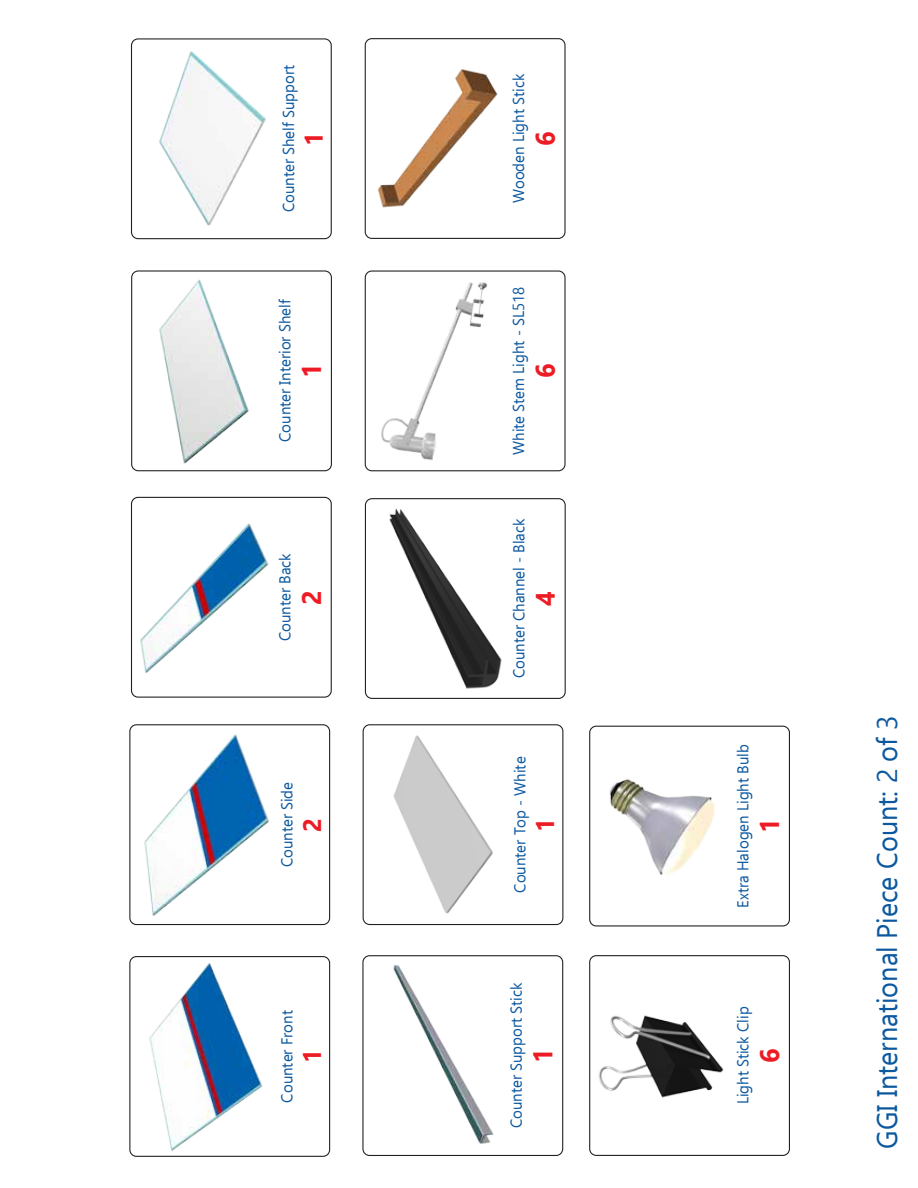
<style>
.page{position:relative;width:918px;height:1188px;background:#fff}
.page>*{position:absolute;margin:0;border:0;box-sizing:border-box;transform-origin:0 0}
.t1{font:28.35px "Ebrima";color:#0b589f;scale:.95 1}
.t2{font:700 26.7px "Ebrima";color:#ed1c24;scale:.95 1}
.t3{font:700 25.2px "Ebrima";color:#ed1c24;scale:.95 1}
.t4{font:15.75px "Ebrima";color:#0b589f;scale:.95 1}
</style>
<div class="page">
<div style="left:365px;top:270px;width:201px;height:201px;border:1px solid #231f20;border-radius:7px"></div>
<div style="left:365px;top:498px;width:201px;height:201px;border:1px solid #231f20;border-radius:7px"></div>
<div style="left:129px;top:956px;width:201px;height:201px;border:1px solid #231f20;border-radius:7px"></div>
<div style="left:129px;top:724px;width:201px;height:201px;border:1px solid #231f20;border-radius:7px"></div>
<div style="left:131px;top:497px;width:201px;height:201px;border:1px solid #231f20;border-radius:7px"></div>
<div style="left:362px;top:955px;width:201px;height:201px;border:1px solid #231f20;border-radius:7px"></div>
<div style="left:131px;top:270px;width:201px;height:201px;border:1px solid #231f20;border-radius:7px"></div>
<div style="left:131px;top:38px;width:201px;height:201px;border:1px solid #231f20;border-radius:7px"></div>
<div style="left:363px;top:724px;width:200px;height:201px;border:1px solid #231f20;border-radius:7px"></div>
<img style="left:381px;top:282px;width:107px;height:178px">
<img style="left:389px;top:508px;width:113px;height:181px">
<img style="left:149px;top:962px;width:114px;height:189px">
<img style="left:144px;top:734px;width:125px;height:182px">
<img style="left:140px;top:523px;width:129px;height:150px">
<img style="left:393px;top:965px;width:101px;height:179px">
<img style="left:159px;top:279px;width:90px;height:185px">
<img style="left:159px;top:51px;width:107px;height:175px">
<img style="left:393px;top:735px;width:100px;height:179px">
<div style="left:365px;top:38px;width:201px;height:201px;border:1px solid #231f20;border-radius:7px"></div>
<div style="left:589px;top:955px;width:201px;height:201px;border:1px solid #231f20;border-radius:7px"></div>
<div style="left:589px;top:726px;width:201px;height:200px;border:1px solid #231f20;border-radius:7px"></div>
<img style="left:609px;top:779px;width:106px;height:96px">
<img style="left:377px;top:69px;width:121px;height:139px">
<img style="left:598px;top:1015px;width:126px;height:83px">
<p class="t4" style="left:277px;top:212px;width:156px;rotate:-90deg">Counter Shelf Support</p>
<h3 class="t3" style="left:295px;top:146px;width:16px;rotate:-90deg">1</h3>
<p class="t4" style="left:274px;top:442px;width:152px;rotate:-90deg">Counter Interior Shelf</p>
<h2 class="t2" style="left:292px;top:378px;width:17px;rotate:-90deg">1</h2>
<p class="t4" style="left:274px;top:641px;width:94px;rotate:-90deg">Counter Back</p>
<h2 class="t2" style="left:292px;top:605px;width:17px;rotate:-90deg">2</h2>
<p class="t4" style="left:276px;top:867px;width:92px;rotate:-90deg">Counter Side</p>
<h3 class="t3" style="left:294px;top:832px;width:16px;rotate:-90deg">2</h3>
<p class="t4" style="left:276px;top:1103px;width:99px;rotate:-90deg">Counter Front</p>
<h3 class="t3" style="left:294px;top:1063px;width:16px;rotate:-90deg">1</h3>
<p class="t4" style="left:507px;top:203px;width:137px;rotate:-90deg">Wooden Light Stick</p>
<h2 class="t2" style="left:525px;top:146px;width:17px;rotate:-90deg">6</h2>
<p class="t4" style="left:507px;top:455px;width:178px;rotate:-90deg">White Stem Light - SL518</p>
<h2 class="t2" style="left:525px;top:378px;width:17px;rotate:-90deg">6</h2>
<p class="t4" style="left:508px;top:678px;width:170px;rotate:-90deg">Counter Channel - Black</p>
<h2 class="t2" style="left:526px;top:606px;width:17px;rotate:-90deg">4</h2>
<p class="t4" style="left:509px;top:893px;width:145px;rotate:-90deg">Counter Top - White</p>
<h3 class="t3" style="left:527px;top:832px;width:16px;rotate:-90deg">1</h3>
<p class="t4" style="left:505px;top:1128px;width:155px;rotate:-90deg">Counter Support Stick</p>
<h2 class="t2" style="left:523px;top:1063px;width:17px;rotate:-90deg">1</h2>
<p class="t4" style="left:732px;top:908px;width:173px;rotate:-90deg">Extra Halogen Light Bulb</p>
<h2 class="t2" style="left:750px;top:833px;width:17px;rotate:-90deg">1</h2>
<p class="t4" style="left:732px;top:1104px;width:104px;rotate:-90deg">Light Stick Clip</p>
<h2 class="t2" style="left:750px;top:1063px;width:17px;rotate:-90deg">6</h2>
<h1 class="t1" style="left:867px;top:1149px;width:458px;rotate:-90deg">GGI International Piece Count: 2 of 3</h1>
</div>
